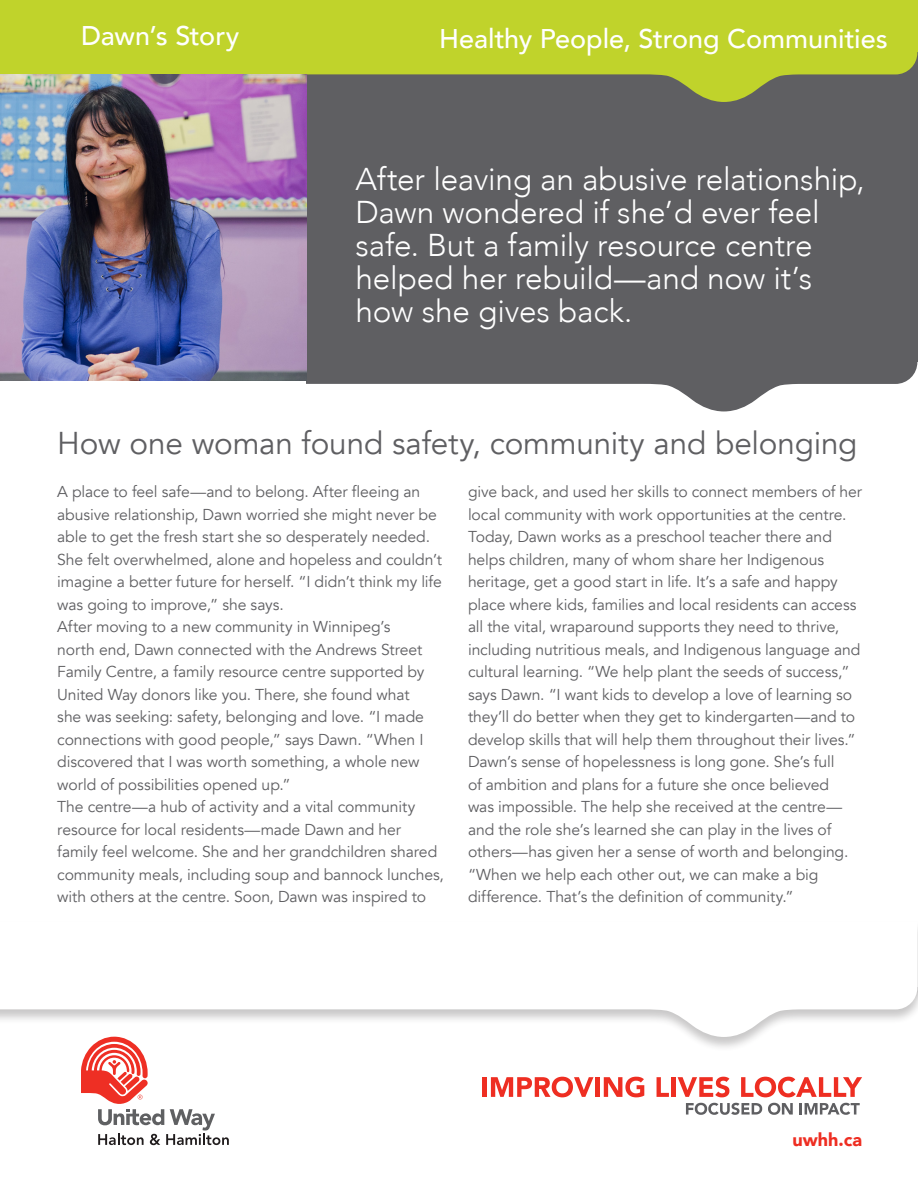
<style>
.page{position:relative;width:918px;height:1188px;background:#fff}
.page>*{position:absolute;margin:0;border:0;box-sizing:border-box;transform-origin:0 0}
.t1{font:300 31.5px/33px "Avenir";letter-spacing:-.005em;color:#fff}
.t2{font:31.5px "Avenir";letter-spacing:-.005em;color:#5f5f62}
.t3{font:500 27px "Avenir";color:#fff}
.t4{font:900 18px "Avenir";color:#ee2e22}
.Body_text{font:15.75px/22.5px "Avenir";letter-spacing:-.005em;color:#5f5f62}
</style>
<div class="page">
<svg style="left:307px;top:102px;width:610px;height:309px;background:#6b6b6e"></svg>
<svg style="left:0;top:0;width:916px;height:102px;background:#aebe34"></svg>
<svg style="left:916px;top:0;width:2px;height:361px"></svg>
<svg style="left:0;top:992px;width:917px;height:45px"></svg>
<hr style="left:483px;top:1077px;width:4px;height:20px;background:#ee2e22">
<svg style="left:491px;top:1077px;width:102px;height:20px"></svg>
<div style="left:595px;top:1077px;width:5px;height:20px;background:#ee2e22"></div>
<svg style="left:604px;top:1077px;width:40px;height:20px"></svg>
<svg style="left:657px;top:1077px;width:12px;height:20px"></svg>
<div style="left:671px;top:1077px;width:5px;height:20px;background:#ee2e22"></div>
<svg style="left:678px;top:1077px;width:51px;height:20px"></svg>
<svg style="left:741px;top:1077px;width:121px;height:20px"></svg>
<svg style="left:686px;top:1103px;width:76px;height:12px"></svg>
<svg style="left:768px;top:1103px;width:25px;height:12px"></svg>
<svg style="left:800px;top:1103px;width:60px;height:12px"></svg>
<svg style="left:81px;top:1037px;width:148px;height:108px"></svg>
<img style="left:0;top:74px;width:307px;height:307px">
<p class="t3" style="left:81px;top:12px;width:160px">Dawn’s Story</p>
<h2 class="t3" style="left:439px;top:15px;width:450px">Healthy People, Strong Communities</h2>
<p class="t1" style="left:356px;top:163px;width:511px">After leaving an abusive relationship,<br>Dawn wondered if she’d ever feel safe. But a family resource centre helped her rebuild—and now it’s how she gives back.</p>
<p class="t2" style="left:57px;top:424px;width:802px">How one woman found safety, community and belonging</p>
<p class="Body_text" style="left:468px;top:481px;width:396px">give back, and used her skills to connect members of her local community with work opportunities at the centre.</p>
<p class="Body_text" style="left:468px;top:526px;width:394px">Today, Dawn works as a preschool teacher there and helps children, many of whom share her Indigenous heritage, get a good start in life. It’s a safe and happy place where kids, families and local residents can access all the vital, wraparound supports they need to thrive, including nutritious meals, and Indigenous language and cultural learning. “We help plant the seeds of success,” says Dawn. “I want kids to develop a love of learning so they’ll do better when they get to kindergarten—and to develop skills that will help them throughout their lives.”</p>
<p class="Body_text" style="left:468px;top:751px;width:382px">Dawn’s sense of hopelessness is long gone. She’s full of ambition and plans for a future she once believed was impossible. The help she received at the centre— and the role she’s learned she can play in the lives of others—has given her a sense of worth and belonging. “When we help each other out, we can make a big difference. That’s the definition of community.”</p>
<p class="Body_text" style="left:57px;top:481px;width:386px">A place to feel safe—and to belong. After fleeing an abusive relationship, Dawn worried she might never be able to get the fresh start she so desperately needed.<br>She felt overwhelmed, alone and hopeless and couldn’t imagine a better future for herself. “I didn’t think my life was going to improve,” she says.</p>
<p class="Body_text" style="left:57px;top:616px;width:369px">After moving to a new community in Winnipeg’s north end, Dawn connected with the Andrews Street Family Centre, a family resource centre supported by United Way donors like you. There, she found what she was seeking: safety, belonging and love. “I made connections with good people,” says Dawn. “When I discovered that I was worth something, a whole new world of possibilities opened up.”</p>
<p class="Body_text" style="left:57px;top:796px;width:388px">The centre—a hub of activity and a vital community resource for local residents—made Dawn and her family feel welcome. She and her grandchildren shared community meals, including soup and bannock lunches, with others at the centre. Soon, Dawn was inspired to</p>
<p class="t4" style="left:792px;top:1124px;width:71px">uwhh.ca</p>
</div>
